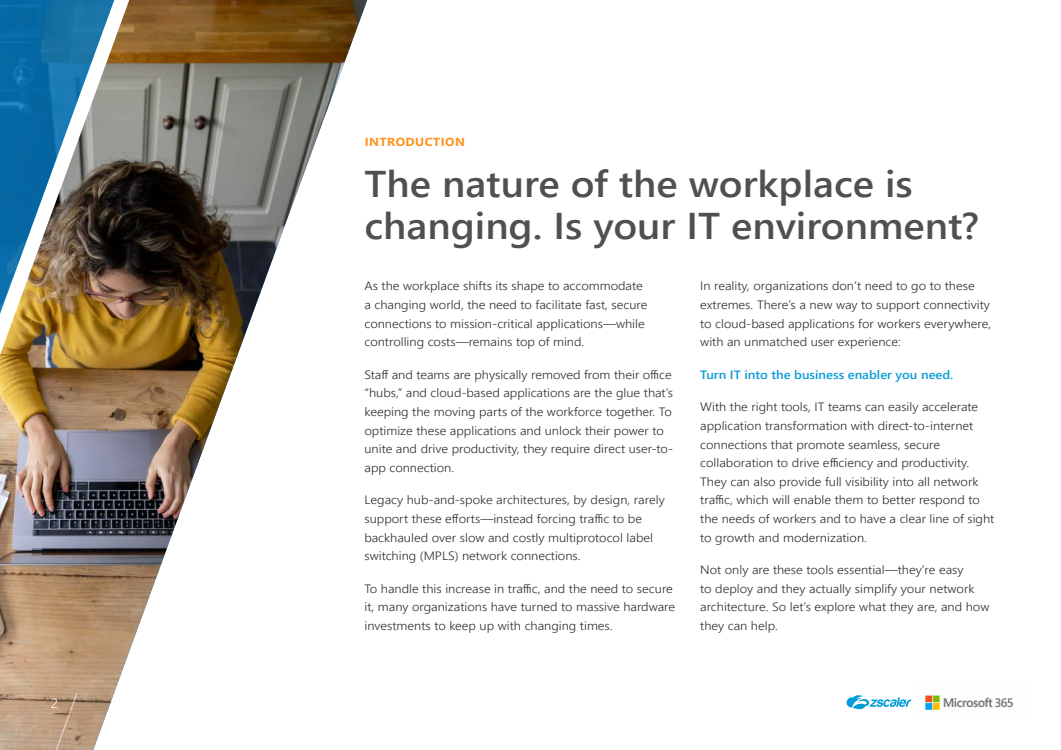
<style>
.page{position:relative;width:1061px;height:750px;background:#fff}
.page>*{position:absolute;margin:0;border:0;box-sizing:border-box;transform-origin:0 0}
.t1{font:600 37.25px/41.9px "Segoe UI";color:#505050;scale:1.07 1}
.t2{font:300 13px "Segoe UI";color:#fff}
.t3{font:300 12.1px/18.6px "Segoe UI";color:#2f2f2f;scale:1.07 1}
.t4{font:600 12.1px "Segoe UI";color:#089bd7;scale:1.07 1}
.t5{font:700 11.65px "Segoe UI";letter-spacing:.035em;color:#ff931e;scale:1.07 1}
</style>
<div class="page">
<img style="left:911px;top:695px;width:102px;height:15px">
<svg style="left:846px;top:695px;width:65px;height:14px"></svg>
<img style="left:0;top:0;width:367px;height:750px">
<img style="left:0;top:0;width:129px;height:355px">
<svg style="left:48px;top:693px;width:30px;height:57px;background:#b8997d"></svg>
<p class="t2" style="left:51px;top:691px;width:8px">2</p>
<p class="t5" style="left:365px;top:131px;width:95px">INTRODUCTION</p>
<h1 class="t1" style="left:364px;top:160px;width:576px">The nature of the workplace is changing. Is your IT environment?</h1>
<p class="t3" style="left:364px;top:276px;width:266px">As the workplace shifts its shape to accommodate a changing world, the need to facilitate fast, secure connections to mission-critical applications—while controlling costs—remains top of mind.</p>
<p class="t3" style="left:364px;top:364px;width:290px">Staff and teams are physically removed from their office “hubs,” and cloud-based applications are the glue that’s keeping the moving parts of the workforce together. To optimize these applications and unlock their power to unite and drive productivity, they require direct user-to&shy;app connection.</p>
<p class="t3" style="left:364px;top:490px;width:282px">Legacy hub-and-spoke architectures, by design, rarely support these efforts—instead forcing traffic to be backhauled over slow and costly multiprotocol label switching (MPLS) network connections.</p>
<p class="t3" style="left:364px;top:578px;width:292px">To handle this increase in traffic, and the need to secure it, many organizations have turned to massive hardware investments to keep up with changing times.</p>
<p class="t3" style="left:700px;top:275px;width:274px">In reality, organizations don’t need to go to these extremes. There’s a new way to support connectivity to cloud-based applications for workers everywhere, with an unmatched user experience:</p>
<p class="t4" style="left:700px;top:363px;width:238px">Turn IT into the business enabler you need.</p>
<p class="t3" style="left:700px;top:397px;width:276px">With the right tools, IT teams can easily accelerate application transformation with direct-to-internet connections that promote seamless, secure collaboration to drive efficiency and productivity.<br>They can also provide full visibility into all network traffic, which will enable them to better respond to the needs of workers and to have a clear line of sight to growth and modernization.</p>
<p class="t3" style="left:700px;top:559px;width:272px">Not only are these tools essential—they’re easy<br>to deploy and they actually simplify your network architecture. So let’s explore what they are, and how they can help.</p>
</div>
